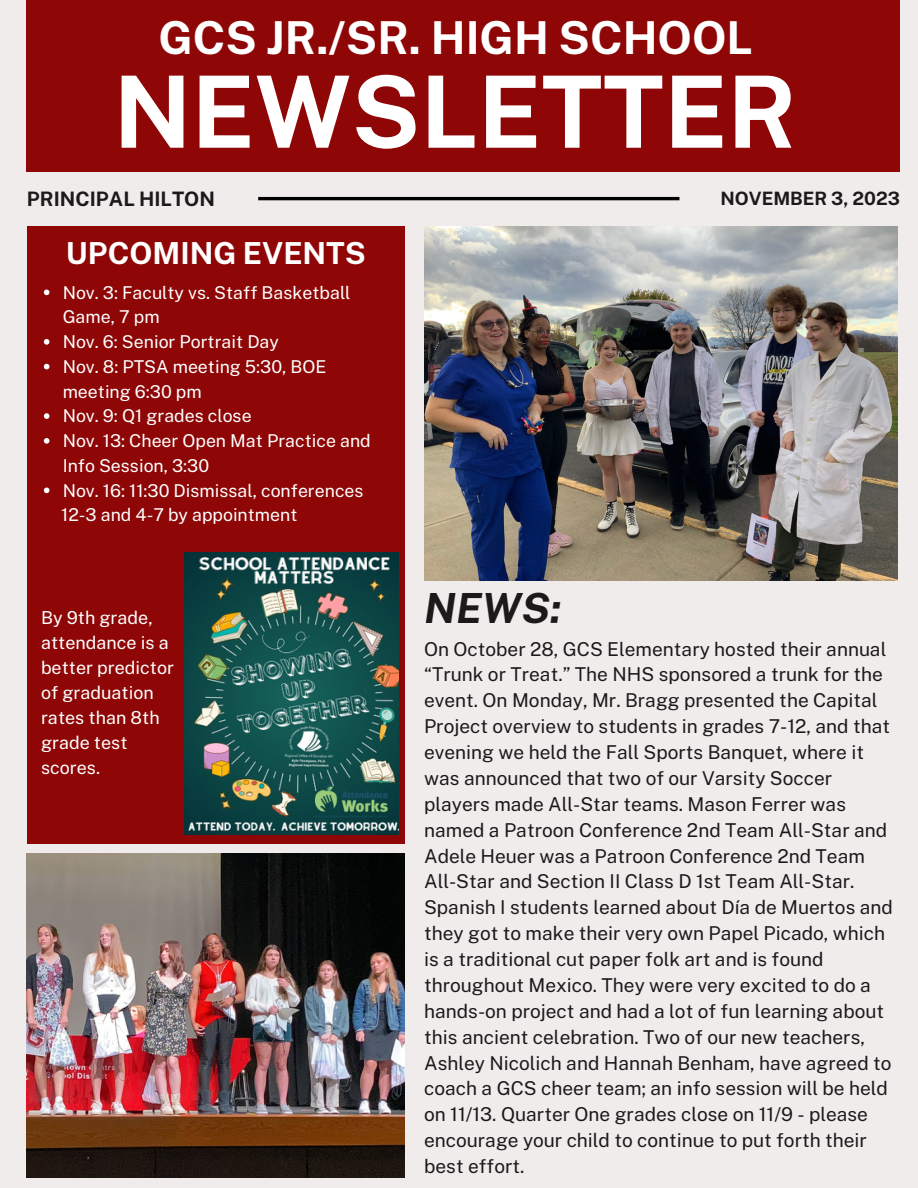
<style>
.page{position:relative;width:918px;height:1188px;background:#f1ecec}
.page>*{position:absolute;margin:0;border:0;box-sizing:border-box;transform-origin:0 0}
.t1{font:700 99.75px "Public Sans";color:#fff}
.t2{font:700 45.45px "Public Sans";color:#fff}
.t3{font:italic 700 41.55px "Public Sans";color:#1d181a}
.t4{font:700 30.3px "Public Sans";color:#fff}
.t5{font:700 19.95px "Public Sans";color:#1d181a}
.t6{font:19.05px/25.8px "Public Sans";color:#1d181a}
.t7{font:700 18.45px "Public Sans";color:#1d181a}
.t8{font:17.85px "Public Sans";color:#fff}
.t9{font:17.7px/24.8px "Public Sans";color:#fff}
</style>
<div class="page">
<div style="left:27px;top:0;width:873px;height:171px;background:#8f0606"></div>
<hr style="left:258px;top:197px;width:421px;height:3px;background:#000">
<div style="left:27px;top:226px;width:378px;height:618px;background:#8f0606"></div>
<img style="left:184px;top:552px;width:214px;height:283px">
<img style="left:424px;top:226px;width:474px;height:354px">
<img style="left:27px;top:854px;width:378px;height:324px">
<svg style="left:44px;top:290px;width:5px;height:5px"></svg>
<svg style="left:44px;top:339px;width:5px;height:6px"></svg>
<svg style="left:44px;top:364px;width:5px;height:5px"></svg>
<svg style="left:44px;top:413px;width:5px;height:6px"></svg>
<svg style="left:44px;top:438px;width:5px;height:6px"></svg>
<svg style="left:44px;top:488px;width:5px;height:5px"></svg>
<p class="t2" style="left:158px;top:11px;width:596px">GCS JR./SR. HIGH SCHOOL</p>
<p class="t1" style="left:114px;top:53px;width:685px">NEWSLETTER</p>
<p class="t5" style="left:27px;top:187px;width:190px">PRINCIPAL HILTON</p>
<p class="t7" style="left:720px;top:188px;width:181px">NOVEMBER 3, 2023</p>
<p class="t4" style="left:66px;top:236px;width:301px">UPCOMING EVENTS</p>
<p class="t9" style="left:63px;top:280px;width:289px">Nov. 3: Faculty vs. Staff Basketball<br>Game, 7 pm</p>
<p class="t9" style="left:63px;top:329px;width:218px">Nov. 6: Senior Portrait Day</p>
<p class="t9" style="left:63px;top:354px;width:265px">Nov. 8: PTSA meeting 5:30, BOE meeting 6:30 pm</p>
<p class="t9" style="left:63px;top:403px;width:190px">Nov. 9: Q1 grades close</p>
<p class="t9" style="left:63px;top:428px;width:310px">Nov. 13: Cheer Open Mat Practice and<br>Info Session, 3:30</p>
<p class="t9" style="left:63px;top:478px;width:302px">Nov. 16: 11:30 Dismissal, conferences</p>
<p class="t9" style="left:61px;top:502px;width:238px">12-3 and 4-7 by appointment</p>
<p class="t8" style="left:41px;top:607px;width:113px">By 9th grade,</p>
<p class="t8" style="left:41px;top:632px;width:129px">attendance is a</p>
<p class="t8" style="left:41px;top:657px;width:135px">better predictor</p>
<p class="t8" style="left:41px;top:682px;width:114px">of graduation</p>
<p class="t8" style="left:41px;top:707px;width:120px">rates than 8th</p>
<p class="t8" style="left:41px;top:732px;width:88px">grade test</p>
<p class="t8" style="left:41px;top:757px;width:61px">scores.</p>
<p class="t3" style="left:424px;top:584px;width:139px">NEWS:</p>
<p class="t6" style="left:424px;top:636px;width:470px">On October 28, GCS Elementary hosted their annual “Trunk or Treat.” The NHS sponsored a trunk for the event. On Monday, Mr. Bragg presented the Capital Project overview to students in grades 7-12, and that evening we held the Fall Sports Banquet, where it was announced that two of our Varsity Soccer players made All-Star teams. Mason Ferrer was named a Patroon Conference 2nd Team All-Star and Adele Heuer was a Patroon Conference 2nd Team All-Star and Section II Class D 1st Team All-Star.<br>Spanish I students learned about Día de Muertos and they got to make their very own Papel Picado, which is a traditional cut paper folk art and is found throughout Mexico. They were very excited to do a hands-on project and had a lot of fun learning about this ancient celebration. Two of our new teachers, Ashley Nicolich and Hannah Benham, have agreed to coach a GCS cheer team; an info session will be held on 11/13. Quarter One grades close on 11/9 - please encourage your child to continue to put forth their best effort.</p>
</div>
